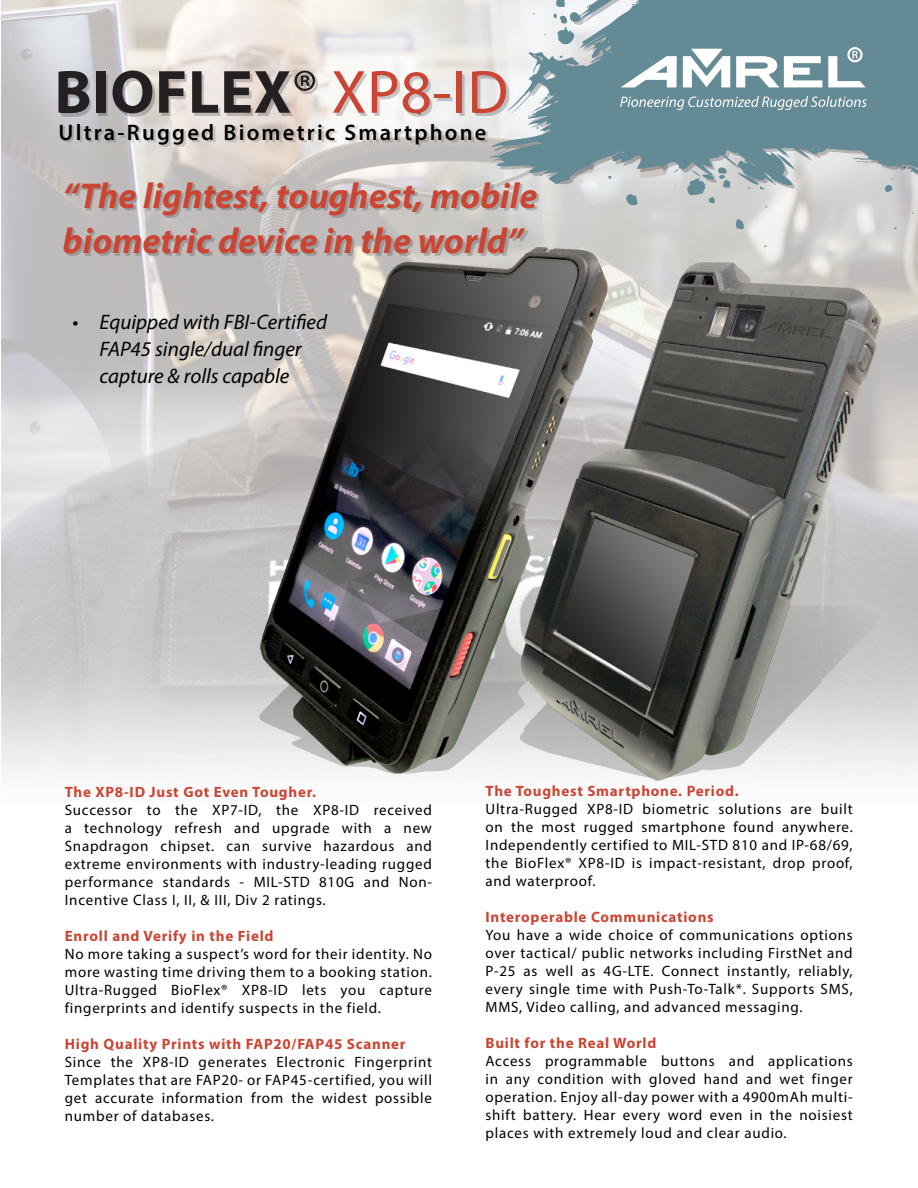
<style>
.page{position:relative;width:918px;height:1188px;background:#fff}
.page>*{position:absolute;margin:0;border:0;box-sizing:border-box;transform-origin:0 0}
.t1{font:700 61.5px "Myriad Pro";letter-spacing:.01em;color:#241f21}
.t2{font:italic 700 36px/45px "Myriad Pro";color:#ca4533}
.t3{font:600 22.5px "Myriad Pro";letter-spacing:.1em;color:#000}
.t4{font:italic 21px/27px "Myriad Pro";color:#000;text-align:center}
.t5{font:15px/18px "Myriad Pro";letter-spacing:.05em;color:#000;text-align:justify}
.t6{font:700 15px "Myriad Pro";letter-spacing:.05em;color:#ca4533}
.s1{font-weight:400}
.s2{font-weight:400;color:#ca4533}
</style>
<div class="page">
<img style="left:1px;top:0;width:917px;height:776px">
<img style="left:239px;top:205px;width:671px;height:576px">
<div style="left:62px;top:126px;width:426px;height:21px;background:#000;opacity:.15"></div>
<div style="left:66px;top:184px;width:473px;height:72px;background:#000;opacity:.19"></div>
<svg style="left:735px;top:219px;width:10px;height:11px"></svg>
<svg style="left:686px;top:192px;width:45px;height:11px"></svg>
<svg style="left:679px;top:257px;width:4px;height:3px"></svg>
<svg style="left:622px;top:194px;width:17px;height:15px"></svg>
<svg style="left:465px;top:191px;width:9px;height:6px"></svg>
<svg style="left:488px;top:0;width:430px;height:189px;background:#88a3ab"></svg>
<svg style="left:620px;top:56px;width:57px;height:31px"></svg>
<svg style="left:736px;top:56px;width:86px;height:31px"></svg>
<svg style="left:683px;top:49px;width:47px;height:38px"></svg>
<svg style="left:828px;top:47px;width:38px;height:40px"></svg>
<svg style="left:620px;top:96px;width:247px;height:14px;background:#84a2ab"></svg>
<div style="left:61px;top:74px;width:449px;height:42px;background:#000;opacity:.21"></div>
<h1 class="t1" style="left:54px;top:52px;width:455px">BIOFLEX<span class="s1">®</span> <span class="s2">XP8-ID</span></h1>
<h3 class="t3" style="left:58px;top:118px;width:430px">Ultra-Rugged Biometric Smartphone</h3>
<h2 class="t2" style="left:63px;top:173px;width:476px">“The lightest, toughest, mobile biometric device in the world”</h2>
<h3 class="t4" style="left:73px;top:308px;width:256px">• Equipped with FBI-Certified<br>FAP45 single/dual finger capture &amp; rolls capable</h3>
<p class="t6" style="left:65px;top:783px;width:253px">The XP8-ID Just Got Even Tougher.</p>
<p class="t5" style="left:65px;top:801px;width:369px">Successor to the XP7-ID, the XP8-ID received a technology refresh and upgrade with a new Snapdragon chipset. can survive hazardous and extreme environments with industry-leading rugged performance standards - MIL-STD 810G and Non-Incentive Class I, II, &amp; III, Div 2 ratings.</p>
<p class="t6" style="left:65px;top:927px;width:210px">Enroll and Verify in the Field</p>
<p class="t5" style="left:65px;top:945px;width:369px">No more taking a suspect’s word for their identity. No more wasting time driving them to a booking station.<br>Ultra-Rugged BioFlex® XP8-ID lets you capture fingerprints and identify suspects in the field.</p>
<p class="t6" style="left:65px;top:1035px;width:342px">High Quality Prints with FAP20/FAP45 Scanner</p>
<p class="t5" style="left:65px;top:1053px;width:369px">Since the XP8-ID generates Electronic Fingerprint Templates that are FAP20- or FAP45-certified, you will get accurate information from the widest possible number of databases.</p>
<p class="t6" style="left:486px;top:781px;width:255px">The Toughest Smartphone. Period.</p>
<p class="t5" style="left:486px;top:799px;width:369px">Ultra-Rugged XP8-ID biometric solutions are built on the most rugged smartphone found anywhere.<br>Independently certified to MIL-STD 810 and IP-68/69, the BioFlex® XP8-ID is impact-resistant, drop proof, and waterproof.</p>
<p class="t6" style="left:486px;top:907px;width:230px">Interoperable Communications</p>
<p class="t5" style="left:486px;top:925px;width:369px">You have a wide choice of communications options over tactical/ public networks including FirstNet and P-25 as well as 4G-LTE. Connect instantly, reliably, every single time with Push-To-Talk*. Supports SMS, MMS, Video calling, and advanced messaging.</p>
<p class="t6" style="left:486px;top:1033px;width:172px">Built for the Real World</p>
<p class="t5" style="left:486px;top:1051px;width:369px">Access programmable buttons and applications in any condition with gloved hand and wet finger operation. Enjoy all-day power with a 4900mAh multi&shy;shift battery. Hear every word even in the noisiest places with extremely loud and clear audio.</p>
</div>
